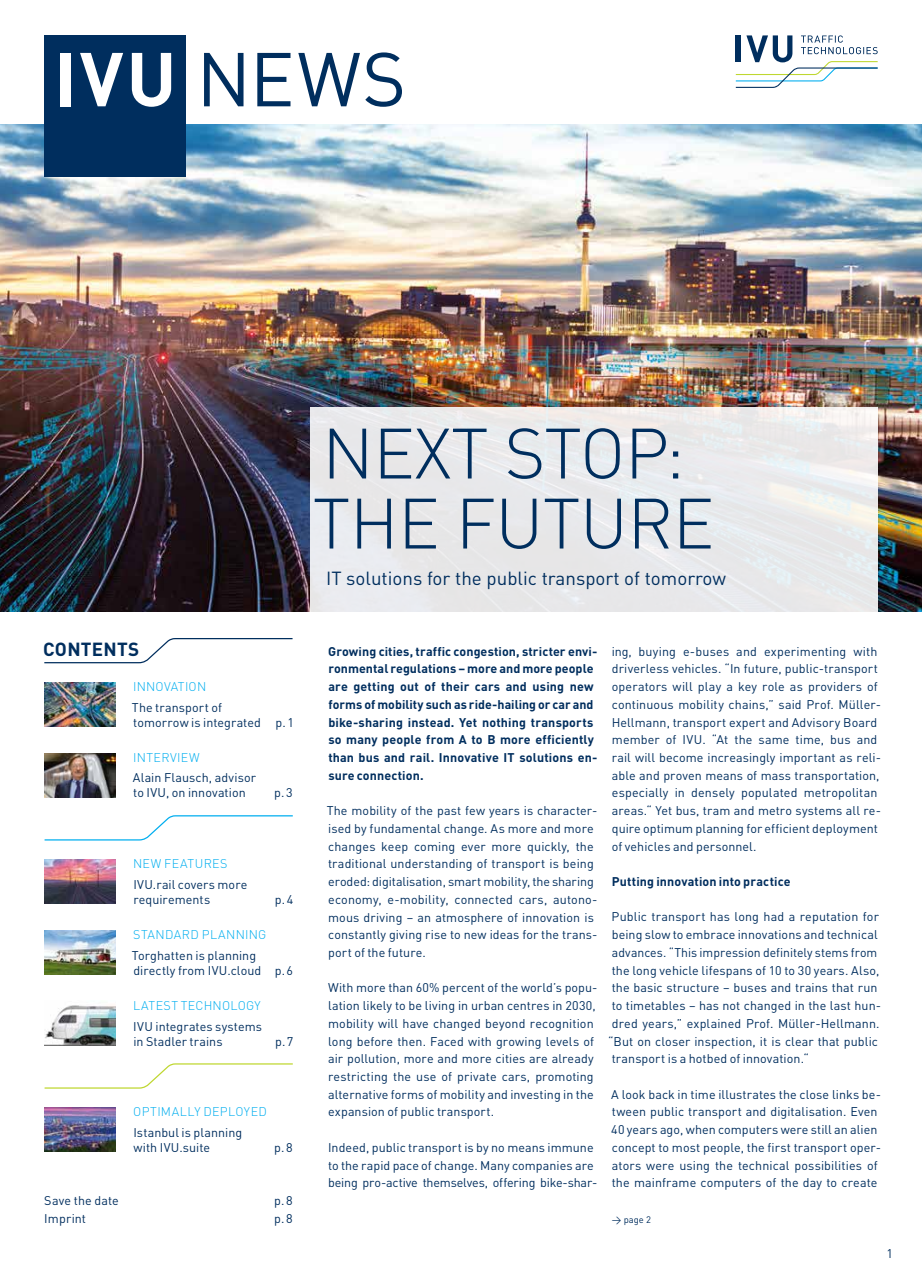
<style>
.page{position:relative;width:922px;height:1276px;background:#fff}
.page>*{position:absolute;margin:0;border:0;box-sizing:border-box;transform-origin:0 0}
.t1{font:75px "DIN Pro";color:#002e5e}
.t2{font:300 70px/70px "DIN Pro";letter-spacing:-.01em;color:#002e5e}
.t3{font:18.75px "DIN Pro";color:#002e5e}
.t4{font:700 18.75px "DIN Pro";letter-spacing:.015em;color:#002e5e}
.t5{font:12.5px/17.8px "DIN Pro";letter-spacing:.005em;color:#002e5e}
.t6{font:700 12.5px/17.8px "DIN Pro";letter-spacing:.01em;color:#002e5e}
.t7{font:300 12.5px "DIN Pro";letter-spacing:.02em;color:#00aeef}
.t8{font:9.38px "DIN Pro";color:#002e5e}
.s1{font-weight:700;color:#fff}
</style>
<div class="page">
<img style="left:44px;top:753px;width:71px;height:44px">
<img style="left:44px;top:682px;width:71px;height:44px">
<img style="left:0;top:124px;width:921px;height:487px">
<div style="left:310px;top:407px;width:567px;height:205px;background:#e8e8ea"></div>
<img style="left:44px;top:859px;width:71px;height:45px">
<img style="left:44px;top:1005px;width:71px;height:40px">
<img style="left:44px;top:930px;width:71px;height:44px">
<img style="left:44px;top:1107px;width:71px;height:45px">
<svg style="left:44px;top:638px;width:249px;height:26px"></svg>
<svg style="left:44px;top:815px;width:249px;height:26px"></svg>
<svg style="left:44px;top:1063px;width:249px;height:26px"></svg>
<svg style="left:735px;top:35px;width:142px;height:53px"></svg>
<div style="left:735px;top:35px;width:5px;height:27px;background:#002e5e"></div>
<div style="left:44px;top:35px;width:142px;height:142px;background:#002e5e"></div>
<h1 class="t1" style="left:54px;top:20px;width:354px"><span class="s1">IVU</span> NEWS</h1>
<h2 class="t2" style="left:312px;top:412px;width:403px">NEXT STOP:<br>THE FUTURE</h2>
<h3 class="t3" style="left:326px;top:563px;width:401px">IT solutions for the public transport of tomorrow</h3>
<h3 class="t4" style="left:43px;top:633px;width:97px">CONTENTS</h3>
<p class="t6" style="left:328px;top:641px;width:270px">Growing cities, traffic congestion, stricter envi&shy;ronmental regulations – more and more people are getting out of their cars and using new forms of mobility such as ride-hailing or car and bike-sharing instead. Yet nothing transports so many people from A to B more efficiently than bus and rail. Innovative IT solutions en&shy;sure connection.</p>
<p class="t5" style="left:326px;top:800px;width:272px">The mobility of the past few years is character&shy;ised by fundamental change. As more and more changes keep coming ever more quickly, the traditional understanding of transport is being eroded: digitalisation, smart mobility, the sharing economy, e-mobility, connected cars, autono&shy;mous driving – an atmosphere of innovation is constantly giving rise to new ideas for the trans&shy;port of the future.</p>
<p class="t5" style="left:328px;top:977px;width:271px">With more than 60% percent of the world’s popu&shy;lation likely to be living in urban centres in 2030, mobility will have changed beyond recognition long before then. Faced with growing levels of air pollution, more and more cities are already restricting the use of private cars, promoting alternative forms of mobility and investing in the expansion of public transport.</p>
<p class="t5" style="left:328px;top:1137px;width:271px">Indeed, public transport is by no means immune to the rapid pace of change. Many companies are being pro-active themselves, offering bike-shar-</p>
<p class="t7" style="left:133px;top:677px;width:74px">INNOVATION</p>
<p class="t5" style="left:132px;top:698px;width:163px;line-height:15px">The transport of<br>tomorrow is integrated p.1</p>
<p class="t7" style="left:133px;top:748px;width:68px">INTERVIEW</p>
<p class="t5" style="left:133px;top:769px;width:125px;line-height:15px">Alain Flausch, advisor to IVU, on innovation</p>
<p class="t5" style="left:274px;top:783px;width:20px">p.3</p>
<p class="t7" style="left:133px;top:854px;width:96px">NEW FEATURES</p>
<p class="t5" style="left:133px;top:875px;width:115px;line-height:15px">IVU.rail covers more requirements</p>
<p class="t5" style="left:275px;top:889px;width:20px">p.4</p>
<p class="t7" style="left:133px;top:925px;width:135px">STANDARD PLANNING</p>
<p class="t5" style="left:132px;top:946px;width:163px;line-height:15px">Torghatten is planning directly from IVU.cloud p.6</p>
<p class="t7" style="left:133px;top:996px;width:129px">LATEST TECHNOLOGY</p>
<p class="t5" style="left:133px;top:1017px;width:130px;line-height:15px">IVU integrates systems in Stadler trains</p>
<p class="t5" style="left:275px;top:1031px;width:20px">p.7</p>
<p class="t7" style="left:133px;top:1102px;width:135px">OPTIMALLY DEPLOYED</p>
<p class="t5" style="left:133px;top:1123px;width:110px;line-height:15px">Istanbul is planning with IVU.suite</p>
<p class="t5" style="left:274px;top:1137px;width:20px">p.8</p>
<p class="t5" style="left:44px;top:1190px;width:76px">Save the date</p>
<p class="t5" style="left:274px;top:1190px;width:20px">p.8</p>
<p class="t5" style="left:44px;top:1208px;width:43px">Imprint</p>
<p class="t5" style="left:274px;top:1208px;width:20px">p.8</p>
<p class="t5" style="left:611px;top:641px;width:271px">ing, buying e-buses and experimenting with driverless vehicles. “In future, public-transport operators will play a key role as providers of continuous mobility chains,” said Prof. Müller-Hellmann, transport expert and Advisory Board member of IVU. “At the same time, bus and rail will become increasingly important as reli&shy;able and proven means of mass transportation, especially in densely populated metropolitan areas.“ Yet bus, tram and metro systems all re&shy;quire optimum planning for efficient deployment of vehicles and personnel.</p>
<p class="t6" style="left:611px;top:871px;width:180px">Putting innovation into practice</p>
<p class="t5" style="left:608px;top:907px;width:274px">Public transport has long had a reputation for being slow to embrace innovations and technical advances. “This impression definitely stems from the long vehicle lifespans of 10 to 30 years. Also, the basic structure – buses and trains that run to timetables – has not changed in the last hun&shy;dred years,” explained Prof. Müller-Hellmann. “But on closer inspection, it is clear that public transport is a hotbed of innovation.“</p>
<p class="t5" style="left:611px;top:1084px;width:271px">A look back in time illustrates the close links be&shy;tween public transport and digitalisation. Even 40 years ago, when computers were still an alien concept to most people, the first transport oper&shy;ators were using the technical possibilities of the mainframe computers of the day to create</p>
<p class="t8" style="left:611px;top:1212px;width:41px">→ page 2</p>
<p class="t5" style="left:886px;top:1243px;width:8px">1</p>
</div>
